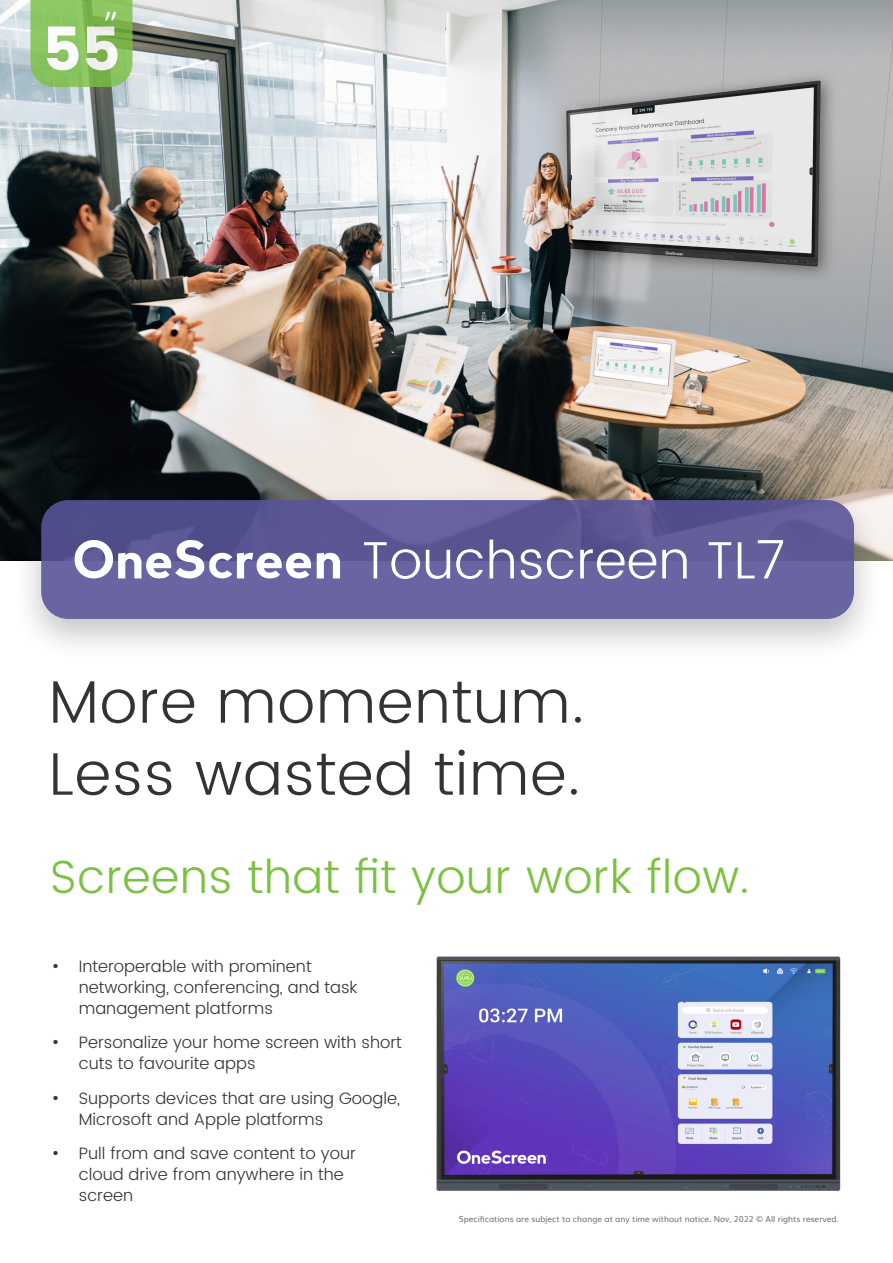
<style>
.page{position:relative;width:893px;height:1263px;background:#fff}
.page>*{position:absolute;margin:0;border:0;box-sizing:border-box;transform-origin:0 0}
.t1{font:300 60px "Poppins";letter-spacing:.015em;color:#333}
.t2{font:700 60px "Poppins";color:#fff}
.t3{font:300 52.5px "Poppins";color:#fff}
.t4{font:300 46.5px "Poppins";letter-spacing:.01em;color:#7bc142}
.t5{font:300 16.5px/21px "Poppins";color:#333}
.t6{font:8.25px "Muli";color:#6c6d70}
.s1{font-family:"nevis";font-weight:700}
.s2{font-size:18px}
</style>
<div class="page">
<img style="left:0;top:1px;width:893px;height:559px">
<div style="left:11px;top:483px;width:873px;height:180px;background:#231f20;opacity:.3"></div>
<svg style="left:41px;top:500px;width:813px;height:119px;background:#615d9a"></svg>
<svg style="left:30px;top:0;width:102px;height:87px;background:#87bf5e"></svg>
<img style="left:436px;top:956px;width:405px;height:235px">
<h1 class="t2" style="left:42px;top:15px;width:80px">55</h1>
<p class="t3" style="left:73px;top:522px;width:713px"><span class="s1">OneScreen</span> Touchscreen TL7</p>
<p class="t1" style="left:49px;top:659px;width:537px">More momentum.</p>
<p class="t1" style="left:49px;top:731px;width:533px">Less wasted time.</p>
<p class="t4" style="left:50px;top:844px;width:701px">Screens that fit your work flow.</p>
<p class="t5" style="left:79px;top:956px;width:280px;text-indent:-27px"><span class="s2">•</span> Interoperable with prominent networking, conferencing, and task management platforms</p>
<p class="t5" style="left:79px;top:1033px;width:325px;text-indent:-27px"><span class="s2">•</span> Personalize your home screen with short cuts to favourite apps</p>
<p class="t5" style="left:79px;top:1088px;width:323px;text-indent:-27px"><span class="s2">•</span> Supports devices that are using Google,<br>Microsoft and Apple platforms</p>
<p class="t5" style="left:79px;top:1144px;width:279px;text-indent:-27px"><span class="s2">•</span> Pull from and save content to your cloud drive from anywhere in the screen</p>
<p class="t6" style="left:459px;top:1212px;width:381px">Specifications are subject to change at any time without notice. Nov, 2022 © All rights reserved.</p>
</div>
